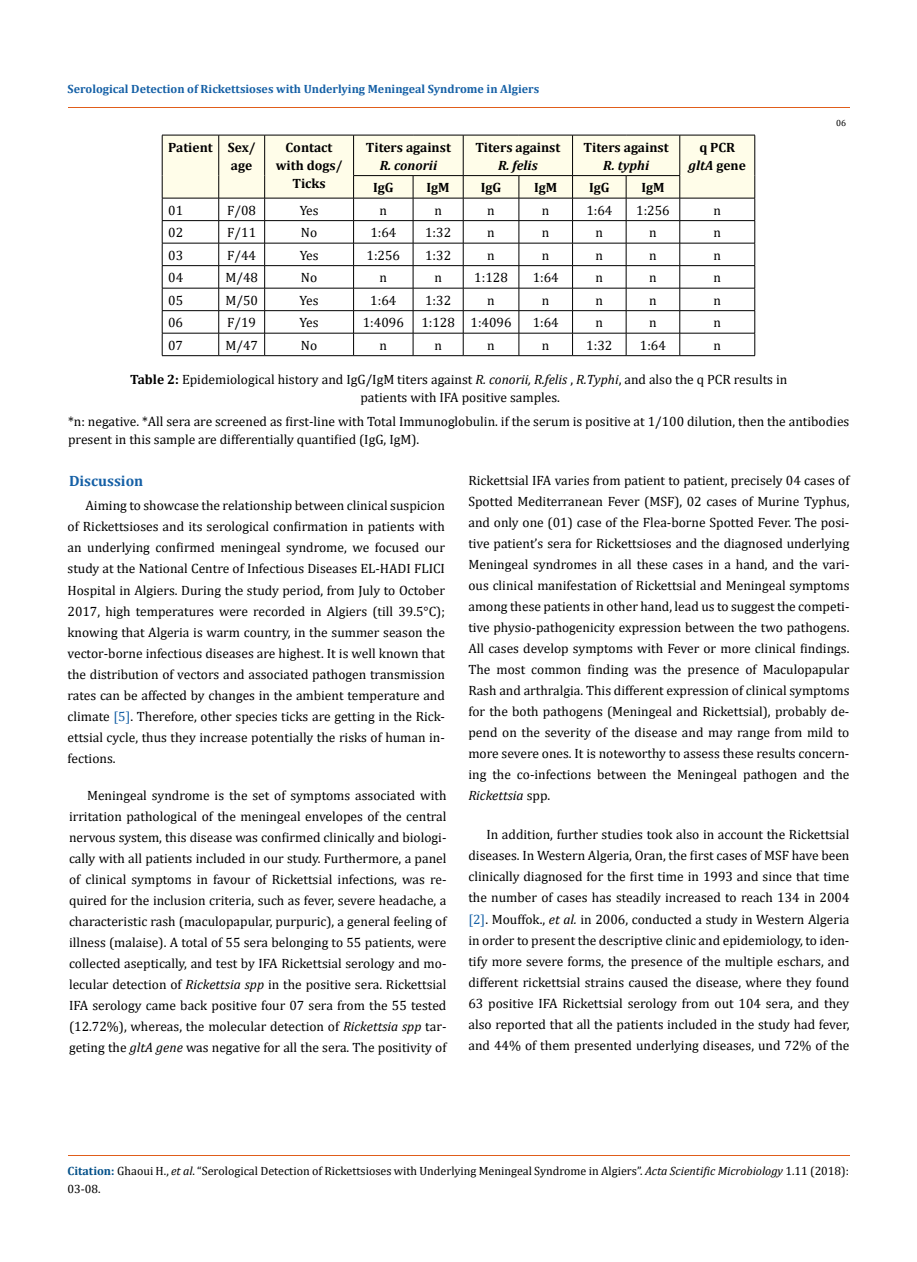
<style>
.page{position:relative;width:917px;height:1262px;background:#fff}
.page>*{position:absolute;margin:0;border:0;box-sizing:border-box;transform-origin:0 0}
.t1{font:700 15px "Cambria";color:#1560a6}
.t2{font:13.5px/21px "Cambria";color:#000;text-align:justify}
.t3{font:700 13.5px/18px "Cambria";color:#000;text-align:center}
.t4{font:italic 700 13.5px "Cambria";color:#000}
.t5{font:12px/18px "Cambria";color:#000}
.t6{font:700 12px "Cambria";color:#1560a6}
.t7{font:9px "Cambria";color:#000}
.s1{font-style:italic}
.s2{font-weight:700}
.s3{color:#1560a6}
.s4{font-weight:700;color:#035089}
</style>
<div class="page">
<svg style="left:162px;top:135px;width:593px;height:220px"></svg>
<hr style="left:162px;top:355px;width:57px;height:1px;background:#000">
<hr style="left:219px;top:355px;width:46px;height:1px;background:#000">
<hr style="left:265px;top:355px;width:88px;height:1px;background:#000">
<hr style="left:353px;top:355px;width:60px;height:1px;background:#000">
<hr style="left:413px;top:355px;width:50px;height:1px;background:#000">
<hr style="left:463px;top:355px;width:56px;height:1px;background:#000">
<hr style="left:519px;top:355px;width:53px;height:1px;background:#000">
<hr style="left:572px;top:355px;width:54px;height:1px;background:#000">
<hr style="left:626px;top:355px;width:53px;height:1px;background:#000">
<hr style="left:679px;top:355px;width:76px;height:1px;background:#000">
<hr style="left:68px;top:108px;width:781px;height:1px;background:#e05d1a">
<hr style="left:68px;top:1155px;width:781px;height:1px;background:#e05d1a">
<p class="t6" style="left:68px;top:81px;width:473px">Serological Detection of Rickettsioses with Underlying Meningeal Syndrome in Algiers</p>
<p class="t3" style="left:168px;top:137px;width:89px;text-align:right">Patient Sex/ age</p>
<p class="t3" style="left:276px;top:137px;width:68px">Contact with dogs/<br>Ticks</p>
<p class="t3" style="left:366px;top:137px;width:87px">Titers against</p>
<p class="t3" style="left:475px;top:137px;width:87px">Titers against</p>
<p class="t4" style="left:498px;top:155px;width:41px">R. felis</p>
<p class="t3" style="left:583px;top:137px;width:87px">Titers against</p>
<p class="t4" style="left:603px;top:155px;width:48px">R. typhi</p>
<p class="t4" style="left:379px;top:155px;width:59px">R. conorii</p>
<p class="t3" style="left:373px;top:178px;width:22px">IgG</p>
<p class="t3" style="left:426px;top:178px;width:25px">IgM</p>
<p class="t3" style="left:481px;top:178px;width:22px">IgG</p>
<p class="t3" style="left:534px;top:178px;width:25px">IgM</p>
<p class="t3" style="left:589px;top:178px;width:22px">IgG</p>
<p class="t3" style="left:641px;top:178px;width:25px">IgM</p>
<p class="t3" style="left:688px;top:137px;width:59px">q PCR <span class="s1">gltA</span> gene</p>
<p class="t7" style="left:836px;top:118px;width:11px">06</p>
<p class="t2" style="left:168px;top:199px;width:16px">01</p>
<p class="t2" style="left:227px;top:199px;width:30px">F/08</p>
<p class="t2" style="left:300px;top:199px;width:20px">Yes</p>
<p class="t2" style="left:379px;top:199px;width:9px">n</p>
<p class="t2" style="left:434px;top:199px;width:9px">n</p>
<p class="t2" style="left:487px;top:199px;width:9px">n</p>
<p class="t2" style="left:542px;top:199px;width:9px">n</p>
<p class="t2" style="left:586px;top:199px;width:28px">1:64</p>
<p class="t2" style="left:636px;top:199px;width:35px">1:256</p>
<p class="t2" style="left:713px;top:199px;width:9px">n</p>
<p class="t2" style="left:168px;top:222px;width:16px">02</p>
<p class="t2" style="left:227px;top:222px;width:30px">F/11</p>
<p class="t2" style="left:301px;top:222px;width:18px">No</p>
<p class="t2" style="left:370px;top:222px;width:28px">1:64</p>
<p class="t2" style="left:425px;top:222px;width:28px">1:32</p>
<p class="t2" style="left:487px;top:222px;width:9px">n</p>
<p class="t2" style="left:542px;top:222px;width:9px">n</p>
<p class="t2" style="left:595px;top:222px;width:9px">n</p>
<p class="t2" style="left:649px;top:222px;width:9px">n</p>
<p class="t2" style="left:713px;top:222px;width:9px">n</p>
<p class="t2" style="left:168px;top:244px;width:16px">03</p>
<p class="t2" style="left:227px;top:244px;width:30px">F/44</p>
<p class="t2" style="left:300px;top:244px;width:20px">Yes</p>
<p class="t2" style="left:366px;top:244px;width:35px">1:256</p>
<p class="t2" style="left:425px;top:244px;width:28px">1:32</p>
<p class="t2" style="left:487px;top:244px;width:9px">n</p>
<p class="t2" style="left:542px;top:244px;width:9px">n</p>
<p class="t2" style="left:595px;top:244px;width:9px">n</p>
<p class="t2" style="left:649px;top:244px;width:9px">n</p>
<p class="t2" style="left:713px;top:244px;width:9px">n</p>
<p class="t2" style="left:168px;top:267px;width:16px">04</p>
<p class="t2" style="left:225px;top:267px;width:34px">M/48</p>
<p class="t2" style="left:301px;top:267px;width:18px">No</p>
<p class="t2" style="left:379px;top:267px;width:9px">n</p>
<p class="t2" style="left:434px;top:267px;width:9px">n</p>
<p class="t2" style="left:474px;top:267px;width:35px">1:128</p>
<p class="t2" style="left:532px;top:267px;width:28px">1:64</p>
<p class="t2" style="left:595px;top:267px;width:9px">n</p>
<p class="t2" style="left:649px;top:267px;width:9px">n</p>
<p class="t2" style="left:713px;top:267px;width:9px">n</p>
<p class="t2" style="left:168px;top:289px;width:16px">05</p>
<p class="t2" style="left:225px;top:289px;width:34px">M/50</p>
<p class="t2" style="left:299px;top:289px;width:20px">Yes</p>
<p class="t2" style="left:370px;top:289px;width:28px">1:64</p>
<p class="t2" style="left:425px;top:289px;width:28px">1:32</p>
<p class="t2" style="left:487px;top:289px;width:9px">n</p>
<p class="t2" style="left:542px;top:289px;width:9px">n</p>
<p class="t2" style="left:595px;top:289px;width:9px">n</p>
<p class="t2" style="left:649px;top:289px;width:9px">n</p>
<p class="t2" style="left:713px;top:289px;width:9px">n</p>
<p class="t2" style="left:168px;top:312px;width:16px">06</p>
<p class="t2" style="left:227px;top:312px;width:30px">F/19</p>
<p class="t2" style="left:299px;top:312px;width:20px">Yes</p>
<p class="t2" style="left:363px;top:312px;width:42px">1:4096</p>
<p class="t2" style="left:421px;top:312px;width:92px">1:128 1:4096</p>
<p class="t2" style="left:532px;top:312px;width:28px">1:64</p>
<p class="t2" style="left:595px;top:312px;width:9px">n</p>
<p class="t2" style="left:649px;top:312px;width:9px">n</p>
<p class="t2" style="left:713px;top:312px;width:9px">n</p>
<p class="t2" style="left:168px;top:334px;width:16px">07</p>
<p class="t2" style="left:225px;top:334px;width:34px">M/47</p>
<p class="t2" style="left:301px;top:334px;width:18px">No</p>
<p class="t2" style="left:379px;top:334px;width:9px">n</p>
<p class="t2" style="left:434px;top:334px;width:9px">n</p>
<p class="t2" style="left:487px;top:334px;width:9px">n</p>
<p class="t2" style="left:542px;top:334px;width:9px">n</p>
<p class="t2" style="left:586px;top:334px;width:28px">1:32</p>
<p class="t2" style="left:640px;top:334px;width:28px">1:64</p>
<p class="t2" style="left:713px;top:334px;width:9px">n</p>
<p class="t2" style="left:130px;top:370px;width:658px;line-height:18px;text-align:center"><span class="s2">Table 2:</span> Epidemiological history and IgG/IgM titers against <span class="s1">R. conorii, R.felis</span> , <span class="s1">R.Typhi</span>, and also the q PCR results in patients with IFA positive samples.</p>
<p class="t2" style="left:68px;top:412px;width:782px;line-height:18px">*n: negative. *All sera are screened as first-line with Total Immunoglobulin. if the serum is positive at 1/100 dilution, then the antibodies present in this sample are differentially quantified (IgG, IgM).</p>
<p class="t1" style="left:69px;top:470px;width:76px">Discussion</p>
<p class="t2" style="left:68px;top:495px;width:379px;text-indent:18px">Aiming to showcase the relationship between clinical suspicion of Rickettsioses and its serological confirmation in patients with an underlying confirmed meningeal syndrome, we focused our study at the National Centre of Infectious Diseases EL-HADI FLICI Hospital in Algiers. During the study period, from July to October 2017, high temperatures were recorded in Algiers (till 39.5°C); knowing that Algeria is warm country, in the summer season the vector-borne infectious diseases are highest. It is well known that the distribution of vectors and associated pathogen transmission rates can be affected by changes in the ambient temperature and climate <span class="s3">[5]</span>. Therefore, other species ticks are getting in the Rick&shy;ettsial cycle, thus they increase potentially the risks of human in&shy;fections.</p>
<p class="t2" style="left:69px;top:784px;width:379px;text-indent:18px">Meningeal syndrome is the set of symptoms associated with irritation pathological of the meningeal envelopes of the central nervous system, this disease was confirmed clinically and biologi&shy;cally with all patients included in our study. Furthermore, a panel of clinical symptoms in favour of Rickettsial infections, was re&shy;quired for the inclusion criteria, such as fever, severe headache, a characteristic rash (maculopapular, purpuric), a general feeling of illness (malaise). A total of 55 sera belonging to 55 patients, were collected aseptically, and test by IFA Rickettsial serology and mo&shy;lecular detection of <span class="s1">Rickettsia spp</span> in the positive sera. Rickettsial IFA serology came back positive four 07 sera from the 55 tested (12.72%), whereas, the molecular detection of <span class="s1">Rickettsia spp</span> tar&shy;geting the <span class="s1">gltA gene</span> was negative for all the sera. The positivity of</p>
<p class="t2" style="left:468px;top:470px;width:382px">Rickettsial IFA varies from patient to patient, precisely 04 cases of Spotted Mediterranean Fever (MSF), 02 cases of Murine Typhus, and only one (01) case of the Flea-borne Spotted Fever. The posi&shy;tive patient’s sera for Rickettsioses and the diagnosed underlying Meningeal syndromes in all these cases in a hand, and the vari&shy;ous clinical manifestation of Rickettsial and Meningeal symptoms among these patients in other hand, lead us to suggest the competi&shy;tive physio-pathogenicity expression between the two pathogens.<br>All cases develop symptoms with Fever or more clinical findings.<br>The most common finding was the presence of Maculopapular Rash and arthralgia. This different expression of clinical symptoms for the both pathogens (Meningeal and Rickettsial), probably de&shy;pend on the severity of the disease and may range from mild to more severe ones. It is noteworthy to assess these results concern&shy;ing the co-infections between the Meningeal pathogen and the <span class="s1">Rickettsia</span> spp.</p>
<p class="t2" style="left:468px;top:824px;width:382px;text-indent:18px">In addition, further studies took also in account the Rickettsial diseases. In Western Algeria, Oran, the first cases of MSF have been clinically diagnosed for the first time in 1993 and since that time the number of cases has steadily increased to reach 134 in 2004 <span class="s3">[2]</span>. Mouffok., <span class="s1">et al.</span> in 2006, conducted a study in Western Algeria in order to present the descriptive clinic and epidemiology, to iden&shy;tify more severe forms, the presence of the multiple eschars, and different rickettsial strains caused the disease, where they found 63 positive IFA Rickettsial serology from out 104 sera, and they also reported that all the patients included in the study had fever, and 44% of them presented underlying diseases, und 72% of the</p>
<p class="t5" style="left:68px;top:1161px;width:783px"><span class="s4">Citation:</span> Ghaoui H., <span class="s1">et al</span>. “Serological Detection of Rickettsioses with Underlying Meningeal Syndrome in Algiers”. <span class="s1">Acta Scientific Microbiology</span> 1.11 (2018):<br>03-08.</p>
</div>
